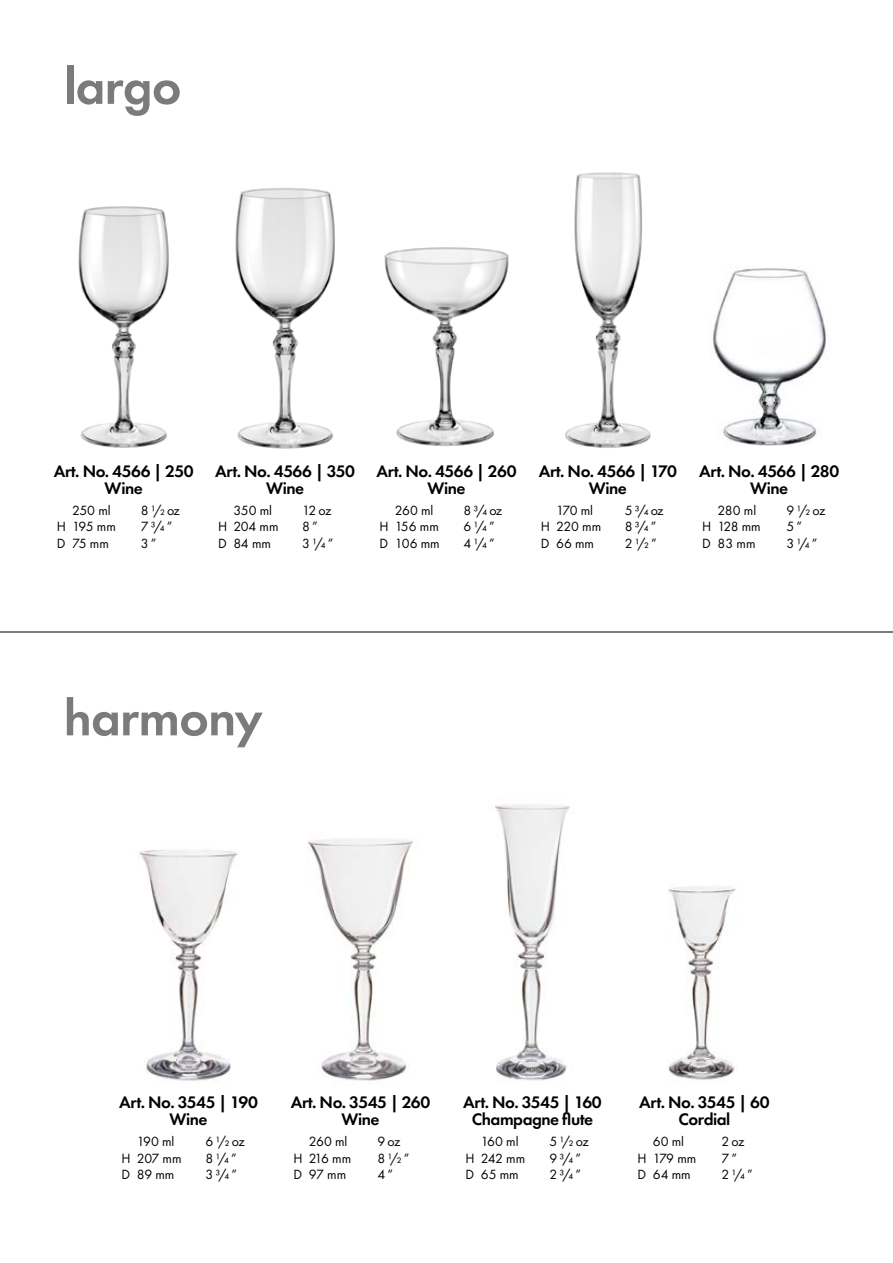
<style>
.page{position:relative;width:893px;height:1263px;background:#fff}
.page>*{position:absolute;margin:0;border:0;box-sizing:border-box;transform-origin:0 0}
.t1{font:600 52.5px "Futura PT";letter-spacing:-.015em;color:#7c7b7b}
.t2{font:600 17.4px/17.4px "Futura PT";letter-spacing:-.025em;color:#000;text-align:center}
.t3{font:13.8px/16.6px "Futura PT";letter-spacing:-.015em;color:#000}
</style>
<div class="page">
<img style="left:139px;top:850px;width:99px;height:231px">
<img style="left:78px;top:206px;width:91px;height:242px">
<img style="left:495px;top:805px;width:75px;height:276px">
<img style="left:384px;top:247px;width:125px;height:200px">
<img style="left:307px;top:839px;width:107px;height:242px">
<img style="left:235px;top:188px;width:100px;height:261px">
<img style="left:668px;top:886px;width:68px;height:194px">
<img style="left:565px;top:172px;width:86px;height:276px">
<img style="left:710px;top:268px;width:119px;height:178px">
<hr style="left:0;top:631px;width:893px;height:1px;background:#7c7b7b">
<h1 class="t1" style="left:64px;top:53px;width:119px">largo</h1>
<p class="t2" style="left:54px;top:462px;width:142px">Art. No. 4566 | 250<br>Wine</p>
<p class="t3" style="left:57px;top:518px;width:61px">H 195 mm<br>D</p>
<p class="t3" style="left:141px;top:502px;width:41px">8 ¹/₂ oz<br>7 ³/₄ ”<br>3 ”</p>
<p class="t3" style="left:72px;top:502px;width:40px">250 ml</p>
<p class="t3" style="left:72px;top:535px;width:38px">75 mm</p>
<p class="t2" style="left:215px;top:462px;width:141px">Art. No. 4566 | 350<br>Wine</p>
<p class="t3" style="left:218px;top:518px;width:62px">H 204 mm<br>D</p>
<p class="t3" style="left:233px;top:502px;width:40px">350 ml</p>
<p class="t3" style="left:233px;top:535px;width:39px">84 mm</p>
<p class="t3" style="left:302px;top:502px;width:33px">12 oz<br>8 ”<br>3 ¹/₄ ”</p>
<p class="t2" style="left:376px;top:462px;width:142px">Art. No. 4566 | 260<br>Wine</p>
<p class="t3" style="left:380px;top:518px;width:61px">H 156 mm<br>D</p>
<p class="t3" style="left:464px;top:502px;width:40px">8 ³/₄ oz<br>6 ¹/₄ ”<br>4 ¹/₄ ”</p>
<p class="t3" style="left:395px;top:502px;width:40px">260 ml</p>
<p class="t3" style="left:395px;top:535px;width:46px">106 mm</p>
<p class="t2" style="left:539px;top:462px;width:140px">Art. No. 4566 | 170<br>Wine</p>
<p class="t3" style="left:541px;top:518px;width:62px">H 220 mm<br>D</p>
<p class="t3" style="left:625px;top:502px;width:40px">5 ³/₄ oz<br>8 ³/₄ ”<br>2 ¹/₂ ”</p>
<p class="t3" style="left:556px;top:502px;width:38px">170 ml</p>
<p class="t3" style="left:556px;top:535px;width:39px">66 mm</p>
<p class="t2" style="left:699px;top:462px;width:142px">Art. No. 4566 | 280<br>Wine</p>
<p class="t3" style="left:702px;top:518px;width:60px">H 128 mm<br>D</p>
<p class="t3" style="left:786px;top:502px;width:41px">9 ¹/₂ oz<br>5 ”<br>3 ¹/₄ ”</p>
<p class="t3" style="left:717px;top:502px;width:40px">280 ml</p>
<p class="t3" style="left:717px;top:535px;width:39px">83 mm</p>
<h1 class="t1" style="left:64px;top:685px;width:201px">harmony</h1>
<p class="t2" style="left:119px;top:1093px;width:140px">Art. No. 3545 | 190<br>Wine</p>
<p class="t3" style="left:122px;top:1150px;width:62px">H 207 mm<br>D</p>
<p class="t3" style="left:206px;top:1133px;width:41px">6 ¹/₂ oz<br>8 ¹/₄ ”<br>3 ³/₄ ”</p>
<p class="t3" style="left:137px;top:1133px;width:39px">190 ml</p>
<p class="t3" style="left:137px;top:1166px;width:39px">89 mm</p>
<p class="t2" style="left:291px;top:1093px;width:141px">Art. No. 3545 | 260<br>Wine</p>
<p class="t3" style="left:294px;top:1150px;width:59px">H 216 mm<br>D</p>
<p class="t3" style="left:309px;top:1133px;width:40px">260 ml</p>
<p class="t3" style="left:309px;top:1166px;width:39px">97 mm</p>
<p class="t3" style="left:378px;top:1133px;width:33px">9 oz<br>8 ¹/₂ ”<br>4 ”</p>
<p class="t2" style="left:463px;top:1093px;width:140px">Art. No. 3545 | 160<br>Champagne flute</p>
<p class="t3" style="left:466px;top:1150px;width:61px">H 242 mm<br>D</p>
<p class="t3" style="left:550px;top:1133px;width:41px">5 ¹/₂ oz<br>9 ³/₄ ”<br>2 ³/₄ ”</p>
<p class="t3" style="left:481px;top:1133px;width:39px">160 ml</p>
<p class="t3" style="left:481px;top:1166px;width:39px">65 mm</p>
<p class="t2" style="left:639px;top:1093px;width:132px">Art. No. 3545 | 60<br>Cordial</p>
<p class="t3" style="left:638px;top:1150px;width:60px">H 179 mm<br>D</p>
<p class="t3" style="left:653px;top:1133px;width:33px">60 ml</p>
<p class="t3" style="left:653px;top:1166px;width:39px">64 mm</p>
<p class="t3" style="left:722px;top:1133px;width:33px">2 oz<br>7 ”<br>2 ¹/₄ ”</p>
</div>
